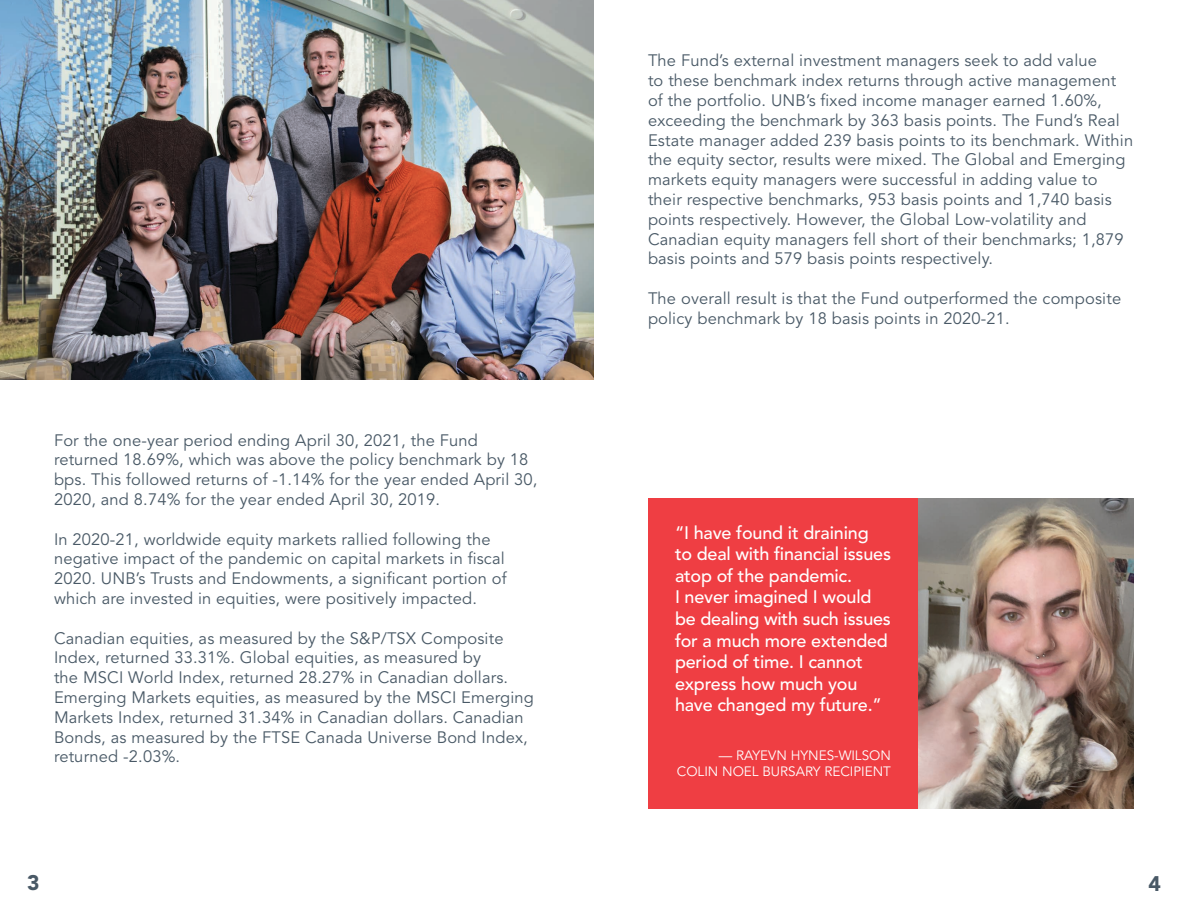
<style>
.page{position:relative;width:1188px;height:918px;background:#fff}
.page>*{position:absolute;margin:0;border:0;box-sizing:border-box;transform-origin:0 0}
.t1{font:900 21px "Avenir LT Std";color:#495966}
.t2{font:500 18px/21.6px "Avenir LT Std";letter-spacing:-.01em;color:#fff}
.t3{font:16.5px/19.8px "Avenir LT Std";letter-spacing:.01em;color:#495966}
.t4{font:13.5px "Avenir LT Std";color:#fff}
</style>
<div class="page">
<img style="left:918px;top:498px;width:216px;height:310px">
<div style="left:648px;top:498px;width:270px;height:310px;background:#ef3e43"></div>
<img style="left:0;top:0;width:594px;height:379px">
<p class="t3" style="left:54px;top:430px;width:485px">For the one-year period ending April 30, 2021, the Fund returned 18.69%, which was above the policy benchmark by 18 bps. This followed returns of -1.14% for the year ended April 30, 2020, and 8.74% for the year ended April 30, 2019.</p>
<p class="t3" style="left:54px;top:529px;width:454px">In 2020-21, worldwide equity markets rallied following the negative impact of the pandemic on capital markets in fiscal 2020. UNB’s Trusts and Endowments, a significant portion of which are invested in equities, were positively impacted.</p>
<p class="t3" style="left:54px;top:628px;width:481px">Canadian equities, as measured by the S&amp;P/TSX Composite Index, returned 33.31%. Global equities, as measured by<br>the MSCI World Index, returned 28.27% in Canadian dollars.<br>Emerging Markets equities, as measured by the MSCI Emerging Markets Index, returned 31.34% in Canadian dollars. Canadian Bonds, as measured by the FTSE Canada Universe Bond Index, returned -2.03%.</p>
<p class="t3" style="left:648px;top:51px;width:487px">The Fund’s external investment managers seek to add value<br>to these benchmark index returns through active management of the portfolio. UNB’s fixed income manager earned 1.60%, exceeding the benchmark by 363 basis points. The Fund’s Real Estate manager added 239 basis points to its benchmark. Within the equity sector, results were mixed. The Global and Emerging markets equity managers were successful in adding value to their respective benchmarks, 953 basis points and 1,740 basis points respectively. However, the Global Low-volatility and Canadian equity managers fell short of their benchmarks; 1,879 basis points and 579 basis points respectively.</p>
<p class="t3" style="left:648px;top:289px;width:475px">The overall result is that the Fund outperformed the composite policy benchmark by 18 basis points in 2020-21.</p>
<p class="t2" style="left:675px;top:522px;width:218px">“I have found it draining<br>to deal with financial issues atop of the pandemic.<br>I never imagined I would be dealing with such issues for a much more extended period of time. I cannot express how much you have changed my future.”</p>
<p class="t4" style="left:719px;top:747px;width:174px">— RAYEVN HYNES-WILSON</p>
<p class="t4" style="left:677px;top:764px;width:216px">COLIN NOEL BURSARY RECIPIENT</p>
<p class="t1" style="left:27px;top:870px;width:14px">3</p>
<p class="t1" style="left:1149px;top:871px;width:14px">4</p>
</div>
